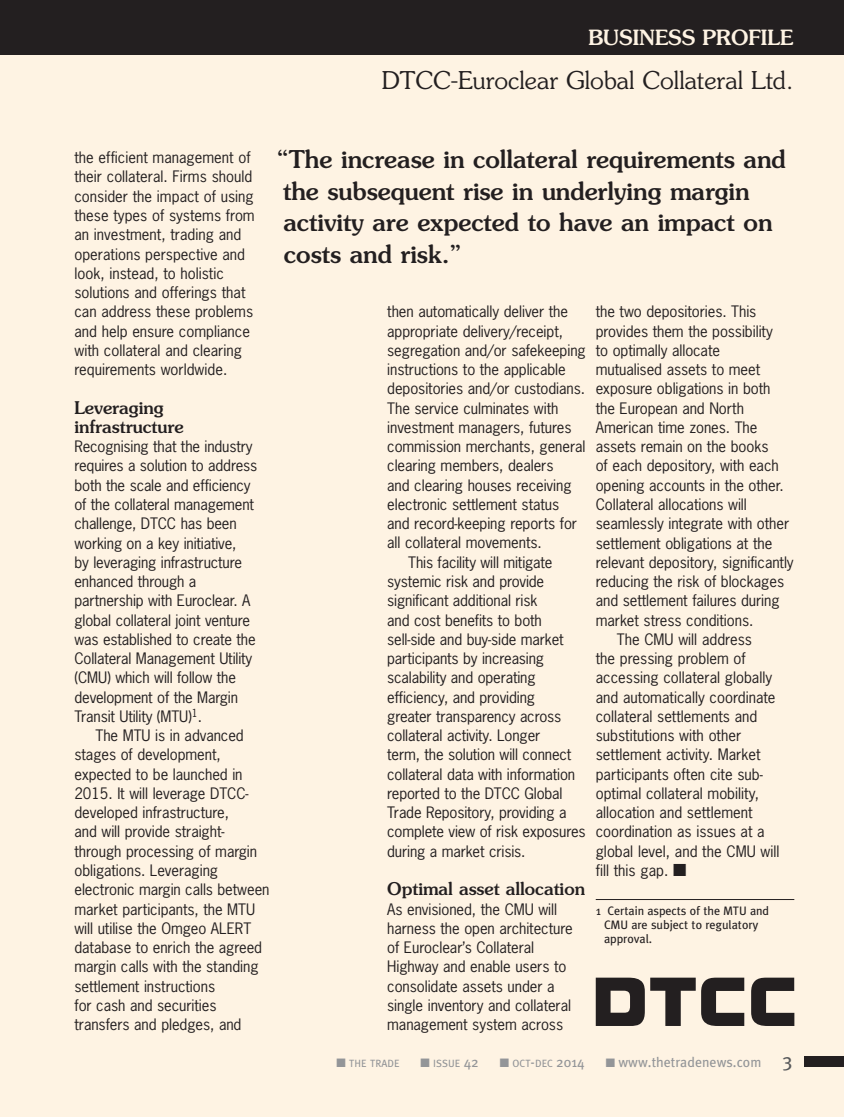
<style>
.page{position:relative;width:844px;height:1117px;background:#fff}
.page>*{position:absolute;margin:0;border:0;box-sizing:border-box;transform-origin:0 0}
.t1{font:500 24.5px/31.5px "Souvenir";color:#231f20}
.t2{font:300 24.5px "Souvenir";color:#231f20}
.t3{font:500 21px "Souvenir";color:#fef3e3}
.t4{font:500 17.5px/19.2px "Souvenir";color:#231f20}
.t5{font:14.88px/19.2px "News Gothic";letter-spacing:-.005em;color:#231f20}
.t6{font:14px "Meta Plus";color:#939598}
.t7{font:12.25px/14px "Meta";color:#231f20}
.t8{font:10.5px "Meta Plus";color:#939598}
.s1{font-size:14px}
.s2{font-size:19.25px;color:#57585a}
</style>
<div class="page">
<div style="left:1px;top:45px;width:842px;height:1071px;background:#fef3e3"></div>
<hr style="left:595px;top:898px;width:199px;height:1px;background:#231f20">
<div style="left:1px;top:0;width:842px;height:55px;background:#231f20"></div>
<div style="left:804px;top:1055px;width:39px;height:11px;background:#231f20"></div>
<svg style="left:595px;top:977px;width:49px;height:48px"></svg>
<svg style="left:701px;top:977px;width:43px;height:48px"></svg>
<svg style="left:751px;top:977px;width:43px;height:48px"></svg>
<svg style="left:650px;top:977px;width:45px;height:48px"></svg>
<h2 class="t3" style="left:588px;top:24px;width:206px">BUSINESS PROFILE</h2>
<h1 class="t2" style="left:381px;top:65px;width:413px">DTCC-Euroclear Global Collateral Ltd.</h1>
<p class="t5" style="left:74px;top:148px;width:182px">the efficient management of their collateral. Firms should consider the impact of using these types of systems from an investment, trading and operations perspective and look, instead, to holistic solutions and offerings that can address these problems and help ensure compliance with collateral and clearing requirements worldwide.</p>
<p class="t4" style="left:74px;top:397px;width:111px">Leveraging infrastructure</p>
<p class="t5" style="left:74px;top:437px;width:184px">Recognising that the industry requires a solution to address both the scale and efficiency of the collateral management challenge, DTCC has been working on a key initiative,<br>by leveraging infrastructure enhanced through a partnership with Euroclear. A global collateral joint venture was established to create the<br>Collateral Management Utility (CMU) which will follow the development of the Margin<br>Transit Utility (MTU)<sup>1</sup>.</p>
<p class="t5" style="left:74px;top:725px;width:196px;text-indent:21px">The MTU is in advanced stages of development, expected to be launched in<br>2015. It will leverage DTCC&shy;developed infrastructure,<br>and will provide straight&shy;through processing of margin obligations. Leveraging electronic margin calls between market participants, the MTU will utilise the Omgeo ALERT database to enrich the agreed margin calls with the standing settlement instructions<br>for cash and securities transfers and pledges, and</p>
<h1 class="t1" style="left:276px;top:143px;width:510px">“The increase in collateral requirements and the subsequent rise in underlying margin activity are expected to have an impact on costs and risk.”</h1>
<p class="t5" style="left:387px;top:302px;width:182px">then automatically deliver the</p>
<p class="t5" style="left:387px;top:321px;width:177px">appropriate delivery/receipt,</p>
<p class="t5" style="left:387px;top:340px;width:200px">segregation and/or safekeeping</p>
<p class="t5" style="left:387px;top:359px;width:180px">instructions to the applicable</p>
<p class="t5" style="left:387px;top:379px;width:199px">depositories and/or custodians.</p>
<p class="t5" style="left:387px;top:398px;width:173px">The service culminates with</p>
<p class="t5" style="left:387px;top:417px;width:186px">investment managers, futures</p>
<p class="t5" style="left:387px;top:436px;width:200px">commission merchants, general</p>
<p class="t5" style="left:387px;top:456px;width:168px">clearing members, dealers</p>
<p class="t5" style="left:387px;top:475px;width:186px">and clearing houses receiving</p>
<p class="t5" style="left:387px;top:494px;width:173px">electronic settlement status</p>
<p class="t5" style="left:387px;top:513px;width:191px">and record-keeping reports for</p>
<p class="t5" style="left:387px;top:533px;width:156px">all collateral movements.</p>
<p class="t5" style="left:408px;top:552px;width:146px">This facility will mitigate</p>
<p class="t5" style="left:387px;top:571px;width:158px">systemic risk and provide</p>
<p class="t5" style="left:387px;top:590px;width:152px">significant additional risk</p>
<p class="t5" style="left:387px;top:610px;width:156px">and cost benefits to both</p>
<p class="t5" style="left:387px;top:629px;width:178px">sell-side and buy-side market</p>
<p class="t5" style="left:387px;top:648px;width:158px">participants by increasing</p>
<p class="t5" style="left:387px;top:667px;width:150px">scalability and operating</p>
<p class="t5" style="left:387px;top:687px;width:149px">efficiency, and providing</p>
<p class="t5" style="left:387px;top:706px;width:175px">greater transparency across</p>
<p class="t5" style="left:387px;top:725px;width:154px">collateral activity. Longer</p>
<p class="t5" style="left:387px;top:744px;width:185px">term, the solution will connect</p>
<p class="t5" style="left:387px;top:764px;width:189px">collateral data with information</p>
<p class="t5" style="left:387px;top:783px;width:177px">reported to the DTCC Global</p>
<p class="t5" style="left:387px;top:802px;width:181px">Trade Repository, providing a</p>
<p class="t5" style="left:387px;top:821px;width:200px">complete view of risk exposures</p>
<p class="t5" style="left:387px;top:841px;width:140px">during a market crisis.</p>
<p class="t4" style="left:387px;top:878px;width:199px">Optimal asset allocation</p>
<p class="t5" style="left:387px;top:899px;width:187px">As envisioned, the CMU will harness the open architecture of Euroclear’s Collateral<br>Highway and enable users to consolidate assets under a single inventory and collateral management system across</p>
<p class="t5" style="left:595px;top:302px;width:162px">the two depositories. This</p>
<p class="t5" style="left:595px;top:321px;width:178px">provides them the possibility</p>
<p class="t5" style="left:595px;top:340px;width:126px">to optimally allocate</p>
<p class="t5" style="left:595px;top:360px;width:166px">mutualised assets to meet</p>
<p class="t5" style="left:595px;top:379px;width:176px">exposure obligations in both</p>
<p class="t5" style="left:595px;top:398px;width:150px">the European and North</p>
<p class="t5" style="left:595px;top:417px;width:163px">American time zones. The</p>
<p class="t5" style="left:595px;top:436px;width:174px">assets remain on the books</p>
<p class="t5" style="left:595px;top:456px;width:184px">of each depository, with each</p>
<p class="t5" style="left:595px;top:475px;width:190px">opening accounts in the other.</p>
<p class="t5" style="left:595px;top:494px;width:153px">Collateral allocations will</p>
<p class="t5" style="left:595px;top:513px;width:195px">seamlessly integrate with other</p>
<p class="t5" style="left:595px;top:533px;width:178px">settlement obligations at the</p>
<p class="t5" style="left:595px;top:552px;width:199px">relevant depository, significantly</p>
<p class="t5" style="left:595px;top:571px;width:190px">reducing the risk of blockages</p>
<p class="t5" style="left:595px;top:590px;width:185px">and settlement failures during</p>
<p class="t5" style="left:595px;top:610px;width:159px">market stress conditions.</p>
<p class="t5" style="left:616px;top:629px;width:137px">The CMU will address</p>
<p class="t5" style="left:595px;top:648px;width:151px">the pressing problem of</p>
<p class="t5" style="left:595px;top:667px;width:178px">accessing collateral globally</p>
<p class="t5" style="left:595px;top:687px;width:181px">and automatically coordinate</p>
<p class="t5" style="left:595px;top:706px;width:163px">collateral settlements and</p>
<p class="t5" style="left:595px;top:725px;width:147px">substitutions with other</p>
<p class="t5" style="left:595px;top:744px;width:166px">settlement activity. Market</p>
<p class="t5" style="left:595px;top:764px;width:168px">participants often cite sub-</p>
<p class="t5" style="left:595px;top:783px;width:165px">optimal collateral mobility,</p>
<p class="t5" style="left:595px;top:802px;width:158px">allocation and settlement</p>
<p class="t5" style="left:595px;top:821px;width:170px">coordination as issues at a</p>
<p class="t5" style="left:595px;top:841px;width:185px">global level, and the CMU will</p>
<p class="t5" style="left:595px;top:860px;width:92px">fill this gap. ■</p>
<p class="t7" style="left:604px;top:903px;width:166px;text-indent:-8px">1 Certain aspects of the MTU and<br>CMU are subject to regulatory approval.</p>
<p class="t8" style="left:336px;top:1057px;width:64px">■ THE TRADE</p>
<p class="t8" style="left:420px;top:1057px;width:60px">■ ISSUE <span class="s1">42</span></p>
<p class="t8" style="left:499px;top:1057px;width:86px">■ OCT<span class="s1">-</span>DEC <span class="s1">2014</span></p>
<p class="t6" style="left:605px;top:1054px;width:188px">■ www.thetradenews.com <span class="s2">3</span></p>
</div>
